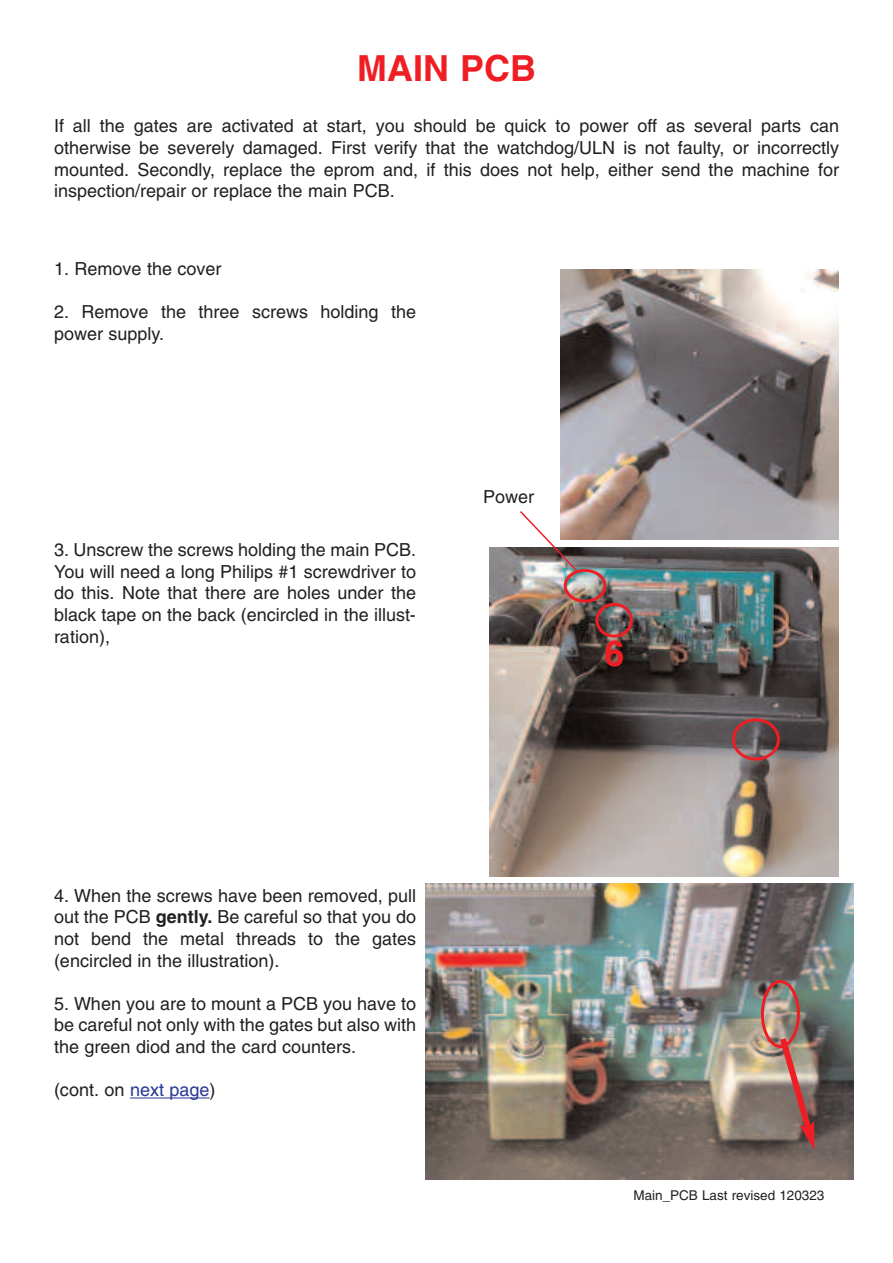
<style>
.page{position:relative;width:893px;height:1263px;background:#fff}
.page>*{position:absolute;margin:0;border:0;box-sizing:border-box;transform-origin:0 0}
.t1{font:700 36px "Helvetica";color:#ee1e24}
.t2{font:18px/21.6px "Helvetica";color:#231f20;text-align:justify}
.t3{font:13.5px "Helvetica";color:#231f20}
.s1{font-weight:700}
.s2{color:#293795}
</style>
<div class="page">
<img style="left:490px;top:547px;width:349px;height:330px">
<img style="left:560px;top:269px;width:279px;height:270px">
<img style="left:425px;top:884px;width:429px;height:295px">
<hr style="left:130px;top:1097px;width:80px;height:1px;background:#293795">
<svg style="left:732px;top:718px;width:48px;height:42px;background:#7e5356"></svg>
<img style="left:761px;top:980px;width:55px;height:170px">
<img style="left:518px;top:509px;width:115px;height:128px">
<h1 class="t1" style="left:357px;top:54px;width:180px">MAIN PCB</h1>
<p class="t2" style="left:54px;top:117px;width:787px">If all the gates are activated at start, you should be quick to power off as several parts can otherwise be severely damaged. First verify that the watchdog/ULN is not faulty, or incorrectly mounted. Secondly, replace the eprom and, if this does not help, either send the machine for inspection/repair or replace the main PCB.</p>
<p class="t2" style="left:54px;top:260px;width:169px">1. Remove the cover</p>
<p class="t2" style="left:54px;top:303px;width:364px">2. Remove the three screws holding the power supply.</p>
<p class="t2" style="left:54px;top:541px;width:364px">3. Unscrew the screws holding the main PCB.<br>You will need a long Philips #1 screwdriver to do this. Note that there are holes under the black tape on the back (encircled in the illust&shy;ration),</p>
<p class="t2" style="left:483px;top:488px;width:53px">Power</p>
<h1 class="t1" style="left:604px;top:639px;width:22px">6</h1>
<p class="t2" style="left:54px;top:886px;width:364px">4. When the screws have been removed, pull out the PCB <span class="s1">gently.</span> Be careful so that you do not bend the metal threads to the gates (encircled in the illustration).</p>
<p class="t2" style="left:54px;top:994px;width:364px">5. When you are to mount a PCB you have to be careful not only with the gates but also with the green diod and the card counters.</p>
<p class="t2" style="left:54px;top:1081px;width:163px">(cont. on <span class="s2">next page</span>)</p>
<p class="t3" style="left:633px;top:1190px;width:192px">Main_PCB Last revised 120323</p>
</div>
